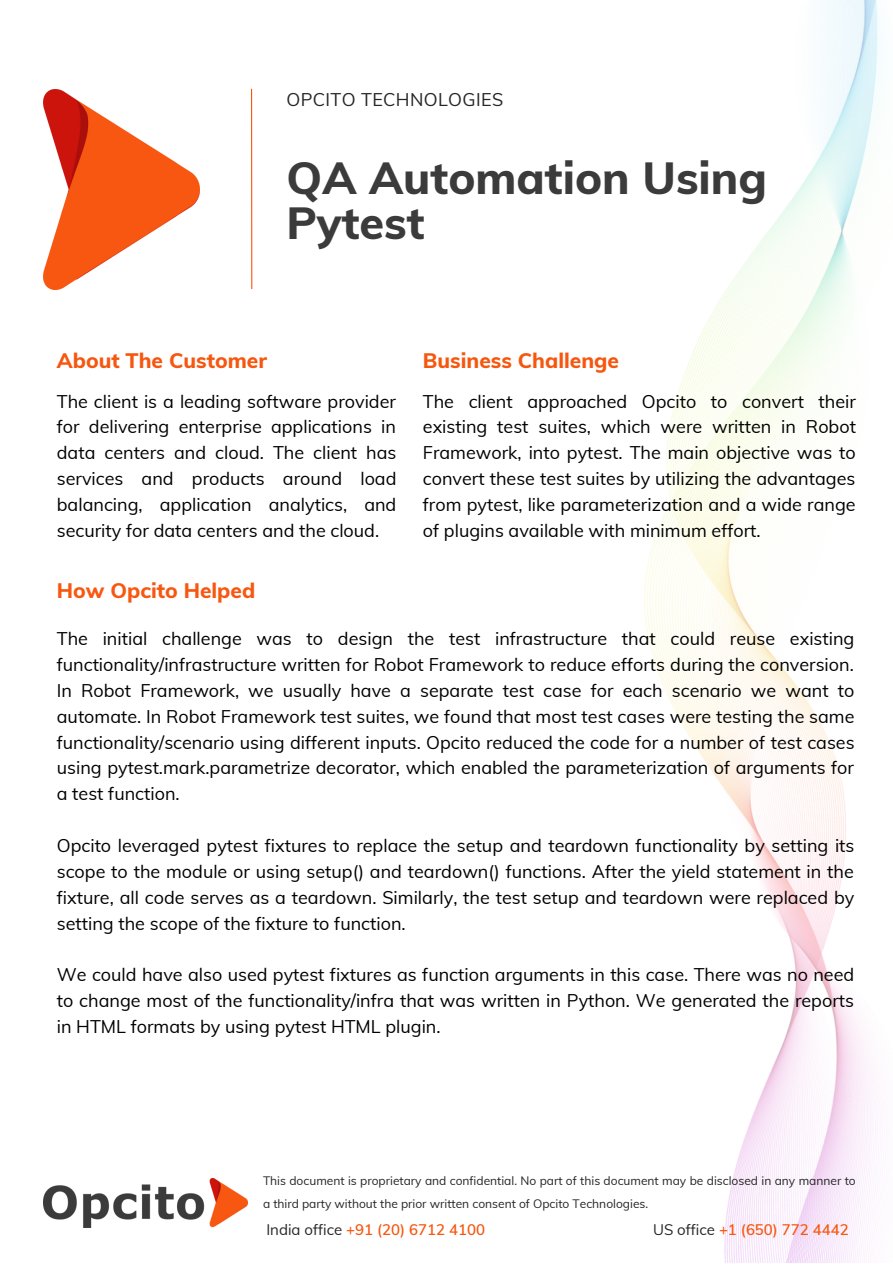
<style>
.page{position:relative;width:893px;height:1264px;background:#fff}
.page>*{position:absolute;margin:0;border:0;box-sizing:border-box;transform-origin:0 0}
.t1{font:800 45px/45px "Muli";color:#3b3b3b}
.t2{font:800 21px "Muli";color:#f65710}
.t3{font:800 21px "Muli";color:#f75710}
.t4{font:18px/25.8px "Muli";color:#000;text-align:justify}
.t5{font:18px "Muli";letter-spacing:.02em;color:#252525}
.t6{font:600 15px "Muli";color:#f65710}
.t7{font:12px/23px "Muli";color:#252525}
.s1{font-weight:400;color:#252525}
</style>
<div class="page">
<hr style="left:251px;top:89px;width:1px;height:200px;background:#f75710">
<img style="left:644px;top:0;width:235px;height:1262px">
<img style="left:43px;top:89px;width:156px;height:200px">
<img style="left:43px;top:1178px;width:205px;height:49px">
<p class="t5" style="left:286px;top:88px;width:218px">OPCITO TECHNOLOGIES</p>
<p class="t1" style="left:286px;top:154px;width:482px">QA Automation Using<br>Pytest</p>
<p class="t2" style="left:57px;top:347px;width:212px">About The Customer</p>
<p class="t4" style="left:57px;top:388px;width:341px">The client is a leading software provider for delivering enterprise applications in data centers and cloud. The client has services and products around load balancing, application analytics, and security for data centers and the cloud.</p>
<p class="t2" style="left:423px;top:347px;width:198px">Business Challenge</p>
<p class="t4" style="left:423px;top:388px;width:434px">The client approached Opcito to convert their existing test suites, which were written in Robot Framework, into pytest. The main objective was to convert these test suites by utilizing the advantages from pytest, like parameterization and a wide range of plugins available with minimum effort.</p>
<p class="t3" style="left:57px;top:576px;width:200px">How Opcito Helped</p>
<p class="t4" style="left:57px;top:625px;width:799px">The initial challenge was to design the test infrastructure that could reuse existing functionality/infrastructure written for Robot Framework to reduce efforts during the conversion.<br>In Robot Framework, we usually have a separate test case for each scenario we want to automate. In Robot Framework test suites, we found that most test cases were testing the same functionality/scenario using different inputs. Opcito reduced the code for a number of test cases using pytest.mark.parametrize decorator, which enabled the parameterization of arguments for a test function.</p>
<p class="t4" style="left:57px;top:832px;width:799px">Opcito leveraged pytest fixtures to replace the setup and teardown functionality by setting its scope to the module or using setup() and teardown() functions. After the yield statement in the fixture, all code serves as a teardown. Similarly, the test setup and teardown were replaced by setting the scope of the fixture to function.</p>
<p class="t4" style="left:57px;top:961px;width:798px">We could have also used pytest fixtures as function arguments in this case. There was no need to change most of the functionality/infra that was written in Python. We generated the reports in HTML formats by using pytest HTML plugin.</p>
<p class="t7" style="left:263px;top:1168px;width:594px">This document is proprietary and confidential. No part of this document may be disclosed in any manner to a third party without the prior written consent of Opcito Technologies.</p>
<p class="t6" style="left:266px;top:1219px;width:220px"><span class="s1">India office</span> +91 (20) 6712 4100</p>
<p class="t6" style="left:653px;top:1219px;width:197px"><span class="s1">US office</span> +1 (650) 772 4442</p>
</div>
